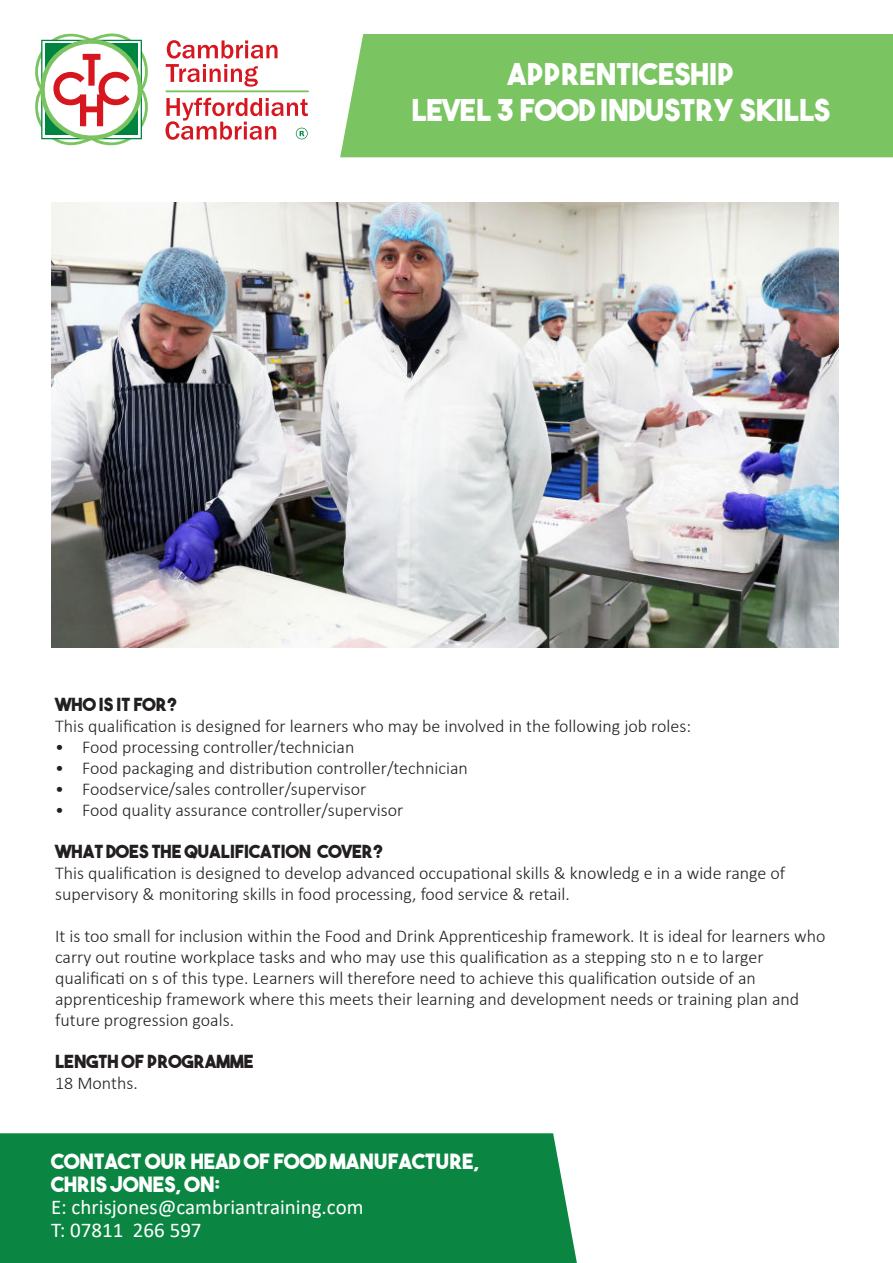
<style>
.page{position:relative;width:893px;height:1263px;background:#fff}
.page>*{position:absolute;margin:0;border:0;box-sizing:border-box;transform-origin:0 0}
.t1{font:30px "The Bold Font";color:#fff}
.t2{font:21px "The Bold Font";color:#fff}
.t3{font:21px "Calibri";color:#fff}
.t4{font:300 18px/21px "Calibri";color:#231f20}
.t5{font:18px "The Bold Font";color:#231f20}
</style>
<div class="page">
<svg style="left:166px;top:40px;width:111px;height:47px"></svg>
<hr style="left:165px;top:90px;width:144px;height:2px;background:#7bc460">
<svg style="left:35px;top:33px;width:113px;height:112px"></svg>
<svg style="left:165px;top:98px;width:143px;height:42px"></svg>
<div style="left:0;top:1133px;width:577px;height:130px;background:#0b8642"></div>
<div style="left:340px;top:34px;width:553px;height:123px;background:#7ac462"></div>
<img style="left:52px;top:202px;width:787px;height:446px">
<p class="t1" style="left:507px;top:55px;width:229px">APPRENTICESHIP</p>
<p class="t1" style="left:411px;top:91px;width:420px">LEVEL 3 FOOD INDUSTRY SKILLS</p>
<p class="t5" style="left:55px;top:693px;width:124px">WHO IS IT FOR?</p>
<p class="t4" style="left:55px;top:715px;width:637px">This qualification is designed for learners who may be involved in the following job roles:</p>
<p class="t4" style="left:55px;top:736px;width:301px">• Food processing controller/technician</p>
<p class="t4" style="left:55px;top:757px;width:414px">• Food packaging and distribution controller/technician</p>
<p class="t4" style="left:55px;top:778px;width:313px">• Foodservice/sales controller/supervisor</p>
<p class="t4" style="left:55px;top:799px;width:350px">• Food quality assurance controller/supervisor</p>
<p class="t5" style="left:55px;top:840px;width:330px">WHAT DOES THE QUALIFICATION COVER?</p>
<p class="t4" style="left:55px;top:862px;width:732px">This qualification is designed to develop advanced occupational skills &amp; knowledg e in a wide range of</p>
<p class="t4" style="left:55px;top:883px;width:516px">supervisory &amp; monitoring skills in food processing, food service &amp; retail.</p>
<p class="t4" style="left:55px;top:925px;width:772px">It is too small for inclusion within the Food and Drink Apprenticeship framework. It is ideal for learners who carry out routine workplace tasks and who may use this qualification as a stepping sto n e to larger</p>
<p class="t4" style="left:55px;top:967px;width:702px">qualificati on s of this type. Learners will therefore need to achieve this qualification outside of an</p>
<p class="t4" style="left:55px;top:988px;width:746px">apprenticeship framework where this meets their learning and development needs or training plan and future progression goals.</p>
<p class="t5" style="left:55px;top:1050px;width:200px">LENGTH OF PROGRAMME</p>
<p class="t4" style="left:55px;top:1072px;width:84px">18 Months.</p>
<p class="t2" style="left:51px;top:1148px;width:430px">CONTACT OUR HEAD OF FOOD MANUFACTURE,</p>
<p class="t2" style="left:51px;top:1171px;width:171px">CHRIS JONES, ON:</p>
<p class="t3" style="left:51px;top:1193px;width:314px">E: chrisjones@cambriantraining.com</p>
<p class="t3" style="left:51px;top:1215px;width:152px">T: 07811 266 597</p>
</div>
